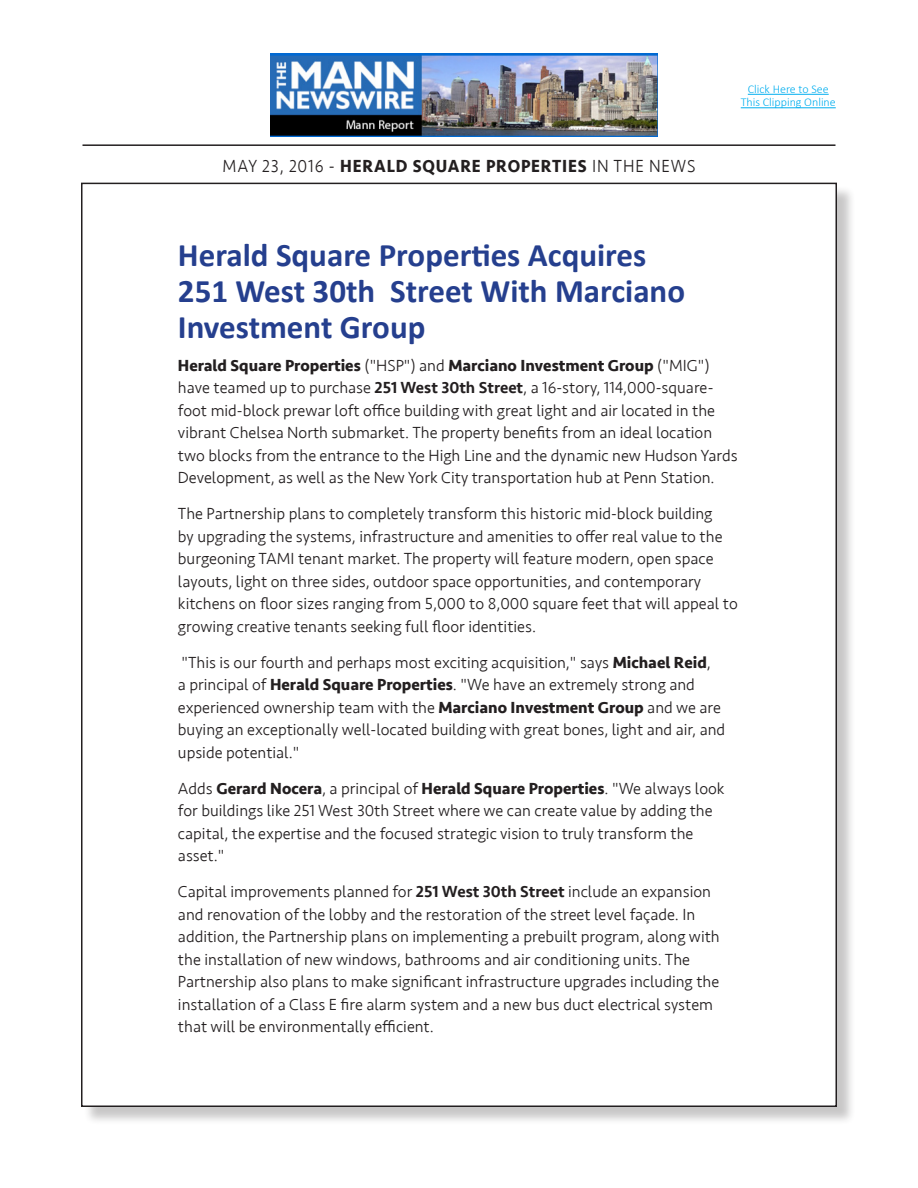
<style>
.page{position:relative;width:918px;height:1188px;background:#fff}
.page>*{position:absolute;margin:0;border:0;box-sizing:border-box;transform-origin:0 0}
.t1{font:700 33px/36px "Calibri";color:#253f8e}
.t2{font:700 18px "Seravek";letter-spacing:.05em;color:#231f20;scale:.93 1}
.t3{font:300 16.5px/22.5px "Seravek";color:#231f20}
.t4{font:300 12px "Calibri";color:#00aeef}
.s1{font-weight:300}
.s2{font-weight:700}
.s3{font-weight:500}
</style>
<div class="page">
<div style="left:83px;top:185px;width:772px;height:941px;background:#231f20;opacity:.25"></div>
<div style="left:82px;top:183px;width:754px;height:923px;background:#fff"></div>
<hr style="left:82px;top:144px;width:754px;height:2px;background:#231f20">
<hr style="left:748px;top:94px;width:81px;height:1px;background:#00aeef">
<hr style="left:741px;top:107px;width:95px;height:1px;background:#00aeef">
<img style="left:270px;top:53px;width:387px;height:84px">
<p class="t2" style="left:223px;top:151px;width:510px"><span class="s1">MAY 23, 2016 -</span> HERALD SQUARE PROPERTIES <span class="s1">IN THE NEWS</span></p>
<p class="t4" style="left:748px;top:81px;width:82px">Click Here to See</p>
<p class="t4" style="left:741px;top:95px;width:97px">This Clipping Online</p>
<p class="t1" style="left:178px;top:237px;width:509px">Herald Square Properties Acquires<br>251 West 30th Street With Marciano<br>Investment Group</p>
<p class="t3" style="left:178px;top:354px;width:561px"><span class="s2">Herald Square Properties</span> ("HSP") and <span class="s2">Marciano Investment Group</span> ("MIG") have teamed up to purchase <span class="s3">251 West 30th Street</span>, a 16-story, 114,000-square&shy;foot mid-block prewar loft office building with great light and air located in the vibrant Chelsea North submarket. The property benefits from an ideal location two blocks from the entrance to the High Line and the dynamic new Hudson Yards Development, as well as the New York City transportation hub at Penn Station.</p>
<p class="t3" style="left:178px;top:503px;width:561px">The Partnership plans to completely transform this historic mid-block building<br>by upgrading the systems, infrastructure and amenities to offer real value to the burgeoning TAMI tenant market. The property will feature modern, open space layouts, light on three sides, outdoor space opportunities, and contemporary kitchens on floor sizes ranging from 5,000 to 8,000 square feet that will appeal to growing creative tenants seeking full floor identities.</p>
<p class="t3" style="left:178px;top:651px;width:549px">"This is our fourth and perhaps most exciting acquisition," says <span class="s2">Michael Reid</span>,<br>a principal of <span class="s2">Herald Square Properties</span>. "We have an extremely strong and experienced ownership team with the <span class="s2">Marciano Investment Group</span> and we are buying an exceptionally well-located building with great bones, light and air, and upside potential."</p>
<p class="t3" style="left:178px;top:777px;width:548px">Adds <span class="s2">Gerard Nocera</span>, a principal of <span class="s2">Herald Square Properties</span>. "We always look for buildings like 251 West 30th Street where we can create value by adding the capital, the expertise and the focused strategic vision to truly transform the asset."</p>
<p class="t3" style="left:178px;top:881px;width:543px">Capital improvements planned for <span class="s3">251 West 30th Street</span> include an expansion and renovation of the lobby and the restoration of the street level façade. In addition, the Partnership plans on implementing a prebuilt program, along with the installation of new windows, bathrooms and air conditioning units. The Partnership also plans to make significant infrastructure upgrades including the installation of a Class E fire alarm system and a new bus duct electrical system that will be environmentally efficient.</p>
</div>
